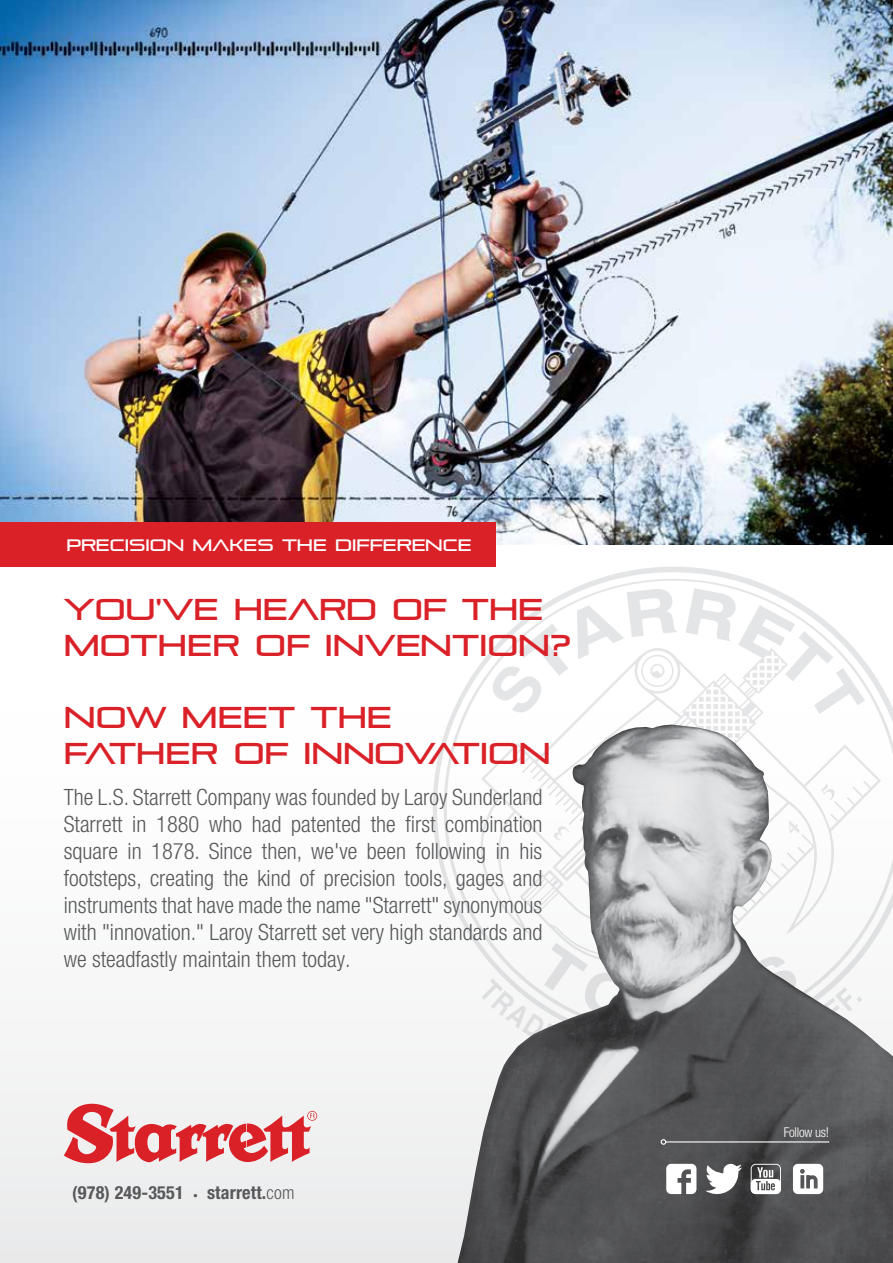
<style>
.page{position:relative;width:893px;height:1263px;background:#fff}
.page>*{position:absolute;margin:0;border:0;box-sizing:border-box;transform-origin:0 0}
.t1{font:30px/36px "Pirulen";color:#da2128}
.t2{font:300 condensed 22.5px/27px "Helvetica Neue LT Pro";color:#58595b;text-align:justify}
.t3{font:700 condensed 18.15px "Helvetica Neue LT Pro";letter-spacing:.01em;color:#58595b}
.t4{font:16.5px "Pirulen";color:#fff}
.t5{font:300 condensed 13.5px "Helvetica Neue LT Pro";letter-spacing:-.02em;color:#fff}
.s1{font-size:9.45px}
.s2{font-weight:300}
</style>
<div class="page">
<img style="left:0;top:0;width:893px;height:544px">
<div style="left:0;top:621px;width:893px;height:642px;background:linear-gradient(to bottom,#fff,#ebeced)"></div>
<svg style="left:64px;top:1104px;width:253px;height:59px"></svg>
<div style="left:0;top:522px;width:495px;height:45px;background:#da2128"></div>
<svg style="left:433px;top:567px;width:460px;height:487px"></svg>
<img style="left:458px;top:724px;width:435px;height:539px">
<hr style="left:666px;top:1141px;width:163px;height:1px;background:#fff">
<svg style="left:661px;top:1139px;width:5px;height:6px"></svg>
<svg style="left:666px;top:1164px;width:30px;height:30px"></svg>
<svg style="left:705px;top:1164px;width:37px;height:30px"></svg>
<svg style="left:751px;top:1164px;width:30px;height:30px"></svg>
<svg style="left:793px;top:1164px;width:30px;height:30px"></svg>
<p class="t4" style="left:64px;top:535px;width:407px">PRECISION MAKES THE DIFFERENCE</p>
<p class="t4" style="left:66px;top:535px;width:407px">PRECISION MAKES THE DIFFERENCE</p>
<h1 class="t1" style="left:64px;top:590px;width:508px">YOU'VE HEARD OF THE<br>MOTHER OF INVENTION?</h1>
<h1 class="t1" style="left:64px;top:698px;width:488px">NOW MEET THE<br>FATHER OF INNOVATION</h1>
<p class="t2" style="left:64px;top:784px;width:480px">The L.S. Starrett Company was founded by Laroy Sunderland Starrett in 1880 who had patented the first combination square in 1878. Since then, we've been following in his footsteps, creating the kind of precision tools, gages and instruments that have made the name "Starrett" synonymous with "innovation." Laroy Starrett set very high standards and we steadfastly maintain them today.</p>
<p class="t3" style="left:72px;top:1182px;width:224px">(978) 249-3551 <span class="s1">•</span> starrett.<span class="s2">com</span></p>
<p class="t5" style="left:784px;top:1124px;width:47px">Follow us!</p>
</div>
